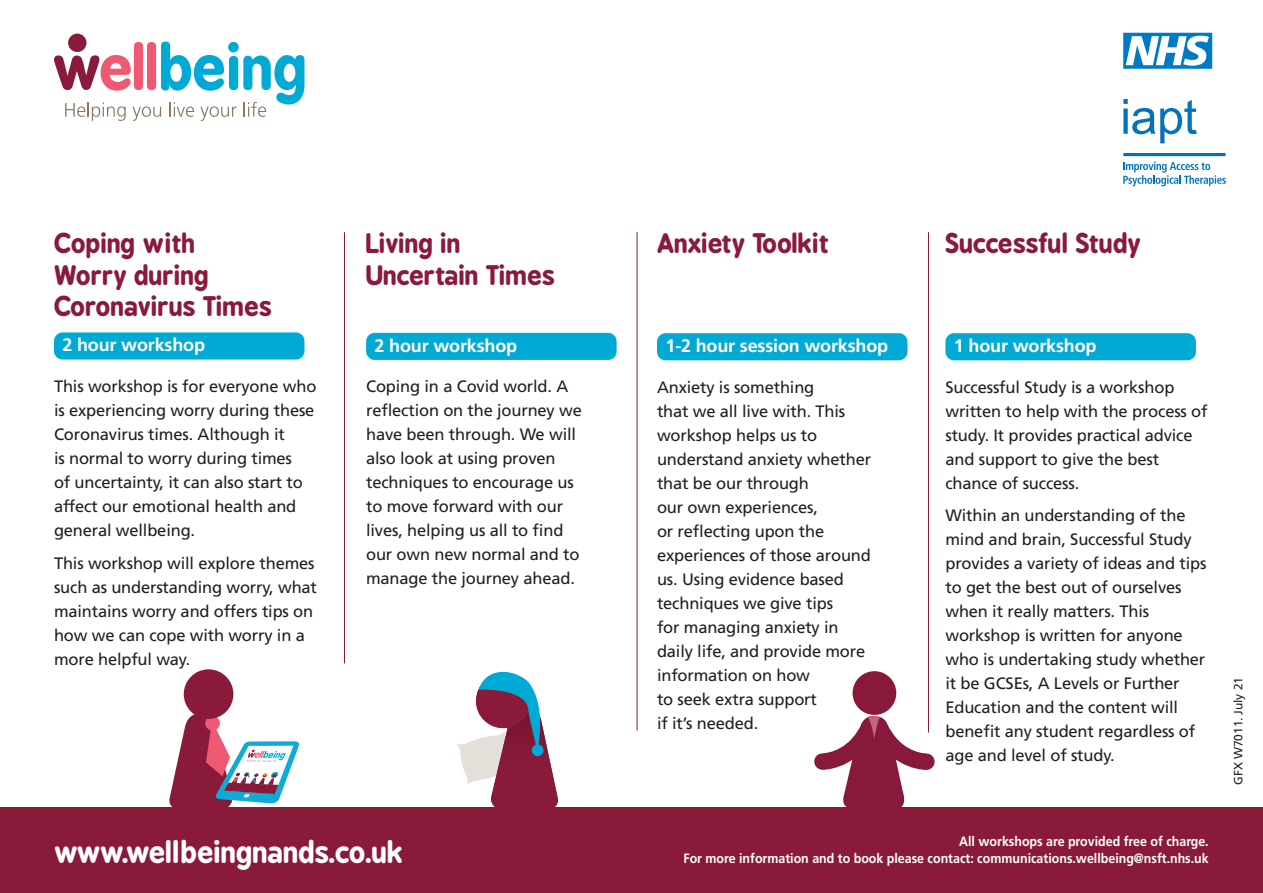
<style>
.page{position:relative;width:1263px;height:893px;background:#fff}
.page>*{position:absolute;margin:0;border:0;box-sizing:border-box;transform-origin:0 0}
.t1{font:700 28.5px "B Preplay";color:#fff}
.Maroon_Headings{font:700 25.5px/31.5px "B Preplay";color:#891a3a}
.t2{font:700 18px "Frutiger";letter-spacing:-.01em;color:#fff}
.t3{font:16.5px/24px "Frutiger";letter-spacing:-.01em;color:#231f20}
.t4{font:13.5px "Frutiger LT 65 Bd";color:#fff;scale:.92 1}
.t5{font:12px "Frutiger";letter-spacing:-.01em;color:#231f20}
</style>
<div class="page">
<div style="left:0;top:808px;width:1263px;height:85px;background:#891a3a"></div>
<div style="left:852px;top:671px;width:44px;height:44px;background:#89193a;border-radius:50%"></div>
<svg style="left:813px;top:711px;width:122px;height:97px"></svg>
<div style="left:54px;top:332px;width:250px;height:28px;background:#00aad5;border-radius:9px"></div>
<div style="left:366px;top:333px;width:251px;height:27px;background:#00aad5;border-radius:9px"></div>
<div style="left:657px;top:333px;width:250px;height:27px;background:#00aad5;border-radius:9px"></div>
<div style="left:945px;top:333px;width:251px;height:27px;background:#00aad5;border-radius:9px"></div>
<div style="left:134px;top:42px;width:9px;height:48px;background:#f05974;border-radius:5px"></div>
<div style="left:147px;top:42px;width:9px;height:48px;background:#f05974;border-radius:5px"></div>
<svg style="left:161px;top:42px;width:63px;height:49px"></svg>
<div style="left:228px;top:42px;width:11px;height:10px;background:#00aad5;border-radius:50%"></div>
<div style="left:229px;top:56px;width:9px;height:34px;background:#00aad5;border-radius:5px"></div>
<svg style="left:54px;top:55px;width:77px;height:36px"></svg>
<div style="left:68px;top:34px;width:19px;height:18px;background:#891a3a;border-radius:50%"></div>
<svg style="left:65px;top:102px;width:61px;height:19px"></svg>
<svg style="left:133px;top:106px;width:28px;height:15px"></svg>
<svg style="left:170px;top:102px;width:24px;height:15px"></svg>
<svg style="left:200px;top:106px;width:37px;height:15px"></svg>
<svg style="left:243px;top:55px;width:61px;height:62px"></svg>
<svg style="left:1123px;top:33px;width:89px;height:36px"></svg>
<svg style="left:1123px;top:99px;width:74px;height:44px"></svg>
<svg style="left:1123px;top:162px;width:103px;height:24px"></svg>
<hr style="left:1123px;top:153px;width:102px;height:3px;background:#0373bb">
<hr style="left:344px;top:232px;width:1px;height:431px;background:#891a3a">
<hr style="left:637px;top:232px;width:1px;height:498px;background:#891a3a">
<hr style="left:928px;top:232px;width:1px;height:500px;background:#891a3a">
<div style="left:184px;top:669px;width:49px;height:50px;background:#891a3a;border-radius:50%"></div>
<svg style="left:166px;top:712px;width:134px;height:96px"></svg>
<svg style="left:457px;top:672px;width:101px;height:136px"></svg>
<div style="left:532px;top:744px;width:11px;height:12px;background:#00aad5;border-radius:50%"></div>
<p class="Maroon_Headings" style="left:54px;top:228px;width:219px">Coping with<br>Worry during<br>Coronavirus Times</p>
<p class="t2" style="left:63px;top:335px;width:144px">2 hour workshop</p>
<p class="t3" style="left:54px;top:374px;width:264px">This workshop is for everyone who is experiencing worry during these<br>Coronavirus times. Although it<br>is normal to worry during times<br>of uncertainty, it can also start to affect our emotional health and general wellbeing.</p>
<p class="t3" style="left:54px;top:551px;width:265px">This workshop will explore themes such as understanding worry, what maintains worry and offers tips on how we can cope with worry in a more helpful way.</p>
<p class="Maroon_Headings" style="left:366px;top:228px;width:190px">Living in<br>Uncertain Times</p>
<p class="t2" style="left:375px;top:335px;width:144px">2 hour workshop</p>
<p class="t3" style="left:366px;top:375px;width:217px">Coping in a Covid world. A reflection on the journey we have been through. We will also look at using proven techniques to encourage us to move forward with our lives, helping us all to find our own new normal and to manage the journey ahead.</p>
<p class="Maroon_Headings" style="left:657px;top:228px;width:174px">Anxiety Toolkit</p>
<p class="t2" style="left:665px;top:335px;width:224px">1-2 hour session workshop</p>
<p class="t3" style="left:657px;top:375px;width:216px">Anxiety is something<br>that we all live with. This workshop helps us to understand anxiety whether that be our through<br>our own experiences,<br>or reflecting upon the experiences of those around us. Using evidence based techniques we give tips<br>for managing anxiety in daily life, and provide more information on how<br>to seek extra support<br>if it’s needed.</p>
<p class="Maroon_Headings" style="left:945px;top:228px;width:197px">Successful Study</p>
<p class="t2" style="left:954px;top:335px;width:144px">1 hour workshop</p>
<p class="t3" style="left:945px;top:375px;width:264px">Successful Study is a workshop written to help with the process of study. It provides practical advice and support to give the best chance of success.</p>
<p class="t3" style="left:945px;top:503px;width:263px">Within an understanding of the mind and brain, Successful Study provides a variety of ideas and tips to get the best out of ourselves when it really matters. This workshop is written for anyone who is undertaking study whether it be GCSEs, A Levels or Further<br>Education and the content will benefit any student regardless of age and level of study.</p>
<p class="t1" style="left:54px;top:835px;width:351px">www.wellbeingnands.co.uk</p>
<p class="t4" style="left:959px;top:834px;width:273px">All workshops are provided free of charge.</p>
<p class="t4" style="left:683px;top:850px;width:572px">For more information and to book please contact: communications.wellbeing@nsft.nhs.uk</p>
<p class="t5" style="left:1231px;top:784px;width:109px;rotate:-90deg">GFX W7011. July 21</p>
</div>
